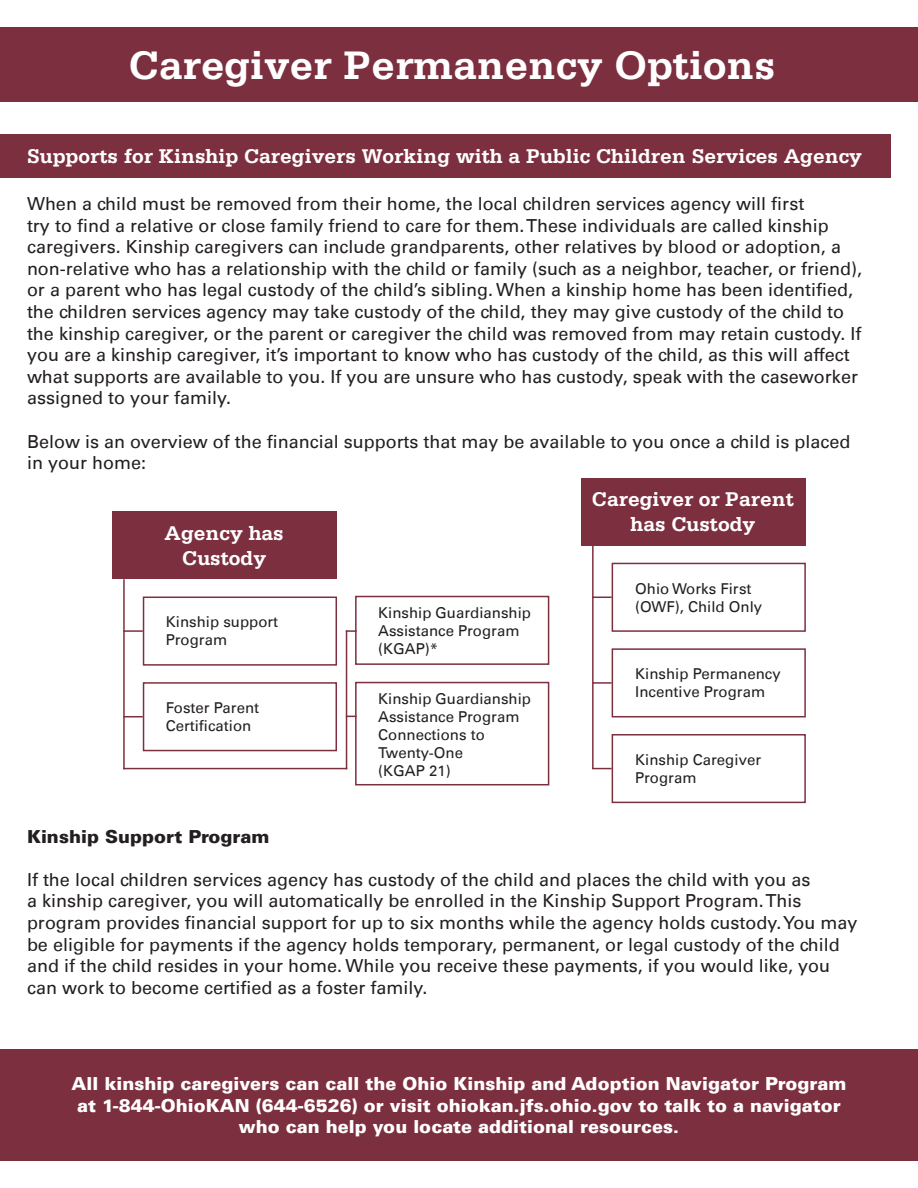
<style>
.page{position:relative;width:918px;height:1188px;background:#fff}
.page>*{position:absolute;margin:0;border:0;box-sizing:border-box;transform-origin:0 0}
.t1{font:700 42px "Serifa Std";color:#fff}
.t2{font:700 21px/25.2px "Serifa Std";color:#fff;text-align:center}
.t3{font:18px/21.6px "Univers LT";color:#231f20}
.t4{font:900 18px/21.6px "Univers LT";color:#fff;text-align:center}
.t5{font:900 18px "Univers LT";color:#231f20}
.t6{font:15px/18px "Univers LT";color:#231f20}
</style>
<div class="page">
<div style="left:0;top:28px;width:918px;height:74px;background:#7c2f3e"></div>
<div style="left:0;top:134px;width:891px;height:44px;background:#7c2f3e"></div>
<hr style="left:123px;top:579px;width:2px;height:190px;background:#7c2f3e">
<svg style="left:125px;top:716px;width:18px;height:1px"></svg>
<hr style="left:123px;top:630px;width:20px;height:2px;background:#7c2f3e">
<div style="left:112px;top:512px;width:224px;height:67px;background:#7c2f3e"></div>
<div style="left:143px;top:597px;width:194px;height:69px;border:2px solid #7c2f3e"></div>
<div style="left:143px;top:682px;width:194px;height:69px;border:2px solid #7c2f3e"></div>
<div style="left:355px;top:596px;width:194px;height:69px;border:2px solid #7c2f3e"></div>
<div style="left:355px;top:682px;width:194px;height:103px;border:2px solid #7c2f3e"></div>
<hr style="left:346px;top:630px;width:1px;height:139px;background:#7c2f3e">
<svg style="left:346px;top:630px;width:11px;height:2px"></svg>
<hr style="left:123px;top:768px;width:224px;height:1px;background:#7c2f3e">
<div style="left:612px;top:563px;width:194px;height:69px;border:2px solid #7c2f3e"></div>
<div style="left:612px;top:648px;width:194px;height:69px;border:2px solid #7c2f3e"></div>
<div style="left:612px;top:734px;width:194px;height:69px;border:2px solid #7c2f3e"></div>
<div style="left:581px;top:478px;width:224px;height:67px;background:#7c2f3e"></div>
<hr style="left:592px;top:545px;width:2px;height:224px;background:#7c2f3e">
<hr style="left:592px;top:682px;width:20px;height:2px;background:#7c2f3e">
<svg style="left:594px;top:597px;width:18px;height:1px"></svg>
<svg style="left:594px;top:768px;width:18px;height:1px"></svg>
<div style="left:0;top:1049px;width:918px;height:112px;background:#7c2f3e"></div>
<p class="t1" style="left:129px;top:40px;width:648px">Caregiver Permanency Options</p>
<p class="t2" style="left:27px;top:143px;width:837px">Supports for Kinship Caregivers Working with a Public Children Services Agency</p>
<p class="t3" style="left:27px;top:193px;width:837px">When a child must be removed from their home, the local children services agency will first<br>try to find a relative or close family friend to care for them. These individuals are called kinship caregivers. Kinship caregivers can include grandparents, other relatives by blood or adoption, a non-relative who has a relationship with the child or family (such as a neighbor, teacher, or friend), or a parent who has legal custody of the child’s sibling. When a kinship home has been identified, the children services agency may take custody of the child, they may give custody of the child to the kinship caregiver, or the parent or caregiver the child was removed from may retain custody. If you are a kinship caregiver, it’s important to know who has custody of the child, as this will affect what supports are available to you. If you are unsure who has custody, speak with the caseworker assigned to your family.</p>
<p class="t3" style="left:27px;top:431px;width:825px">Below is an overview of the financial supports that may be available to you once a child is placed in your home:</p>
<p class="t2" style="left:165px;top:520px;width:121px">Agency has<br>Custody</p>
<p class="t6" style="left:166px;top:613px;width:114px">Kinship support<br>Program</p>
<p class="t6" style="left:166px;top:699px;width:95px">Foster Parent<br>Certification</p>
<p class="t6" style="left:378px;top:604px;width:154px">Kinship Guardianship<br>Assistance Program (KGAP)*</p>
<p class="t6" style="left:378px;top:690px;width:154px">Kinship Guardianship<br>Assistance Program<br>Connections to<br>Twenty-One</p>
<p class="t6" style="left:378px;top:762px;width:74px">(KGAP 21)</p>
<p class="t2" style="left:592px;top:486px;width:204px">Caregiver or Parent has Custody</p>
<p class="t6" style="left:635px;top:579px;width:128px">Ohio Works First (OWF), Child Only</p>
<p class="t6" style="left:635px;top:665px;width:147px">Kinship Permanency<br>Incentive Program</p>
<p class="t6" style="left:635px;top:751px;width:128px">Kinship Caregiver<br>Program</p>
<p class="t5" style="left:27px;top:825px;width:244px">Kinship Support Program</p>
<p class="t3" style="left:27px;top:869px;width:832px">If the local children services agency has custody of the child and places the child with you as<br>a kinship caregiver, you will automatically be enrolled in the Kinship Support Program. This program provides financial support for up to six months while the agency holds custody. You may be eligible for payments if the agency holds temporary, permanent, or legal custody of the child and if the child resides in your home. While you receive these payments, if you would like, you can work to become certified as a foster family.</p>
<p class="t4" style="left:71px;top:1073px;width:777px">All kinship caregivers can call the Ohio Kinship and Adoption Navigator Program at 1-844-OhioKAN (644-6526) or visit ohiokan.jfs.ohio.gov to talk to a navigator who can help you locate additional resources.</p>
</div>
